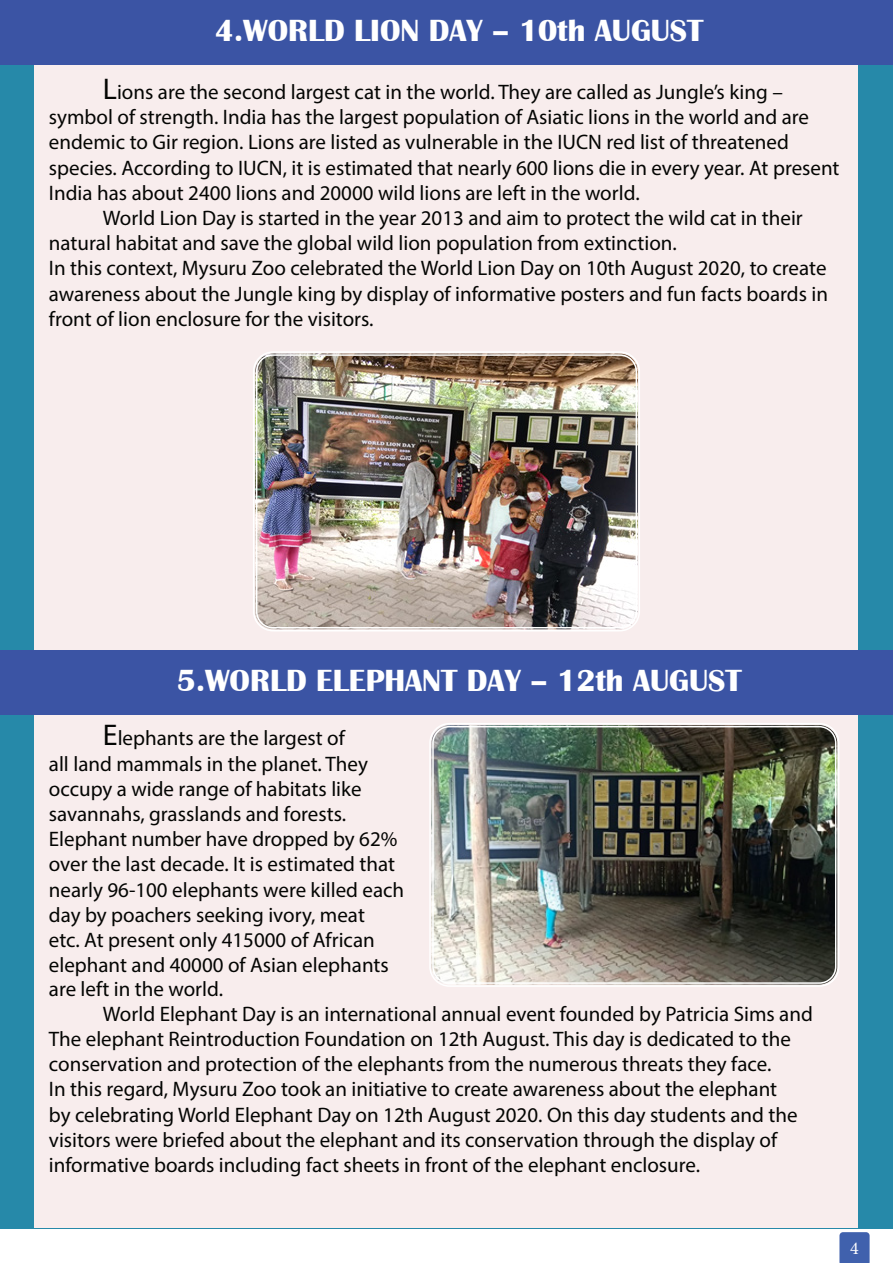
<style>
.page{position:relative;width:893px;height:1263px;background:#fff}
.page>*{position:absolute;margin:0;border:0;box-sizing:border-box;transform-origin:0 0}
.t1{font:700 31.5px "Britannic";color:#fff}
.t2{font:21px/25.2px "Myriad Pro";color:#040503}
.t3{font:18px "Minion Pro";color:#fff}
.s1{font-size:30px}
</style>
<div class="page">
<svg style="left:839px;top:1232px;width:31px;height:31px"></svg>
<div style="left:1px;top:0;width:892px;height:1228px;background:#2689a9"></div>
<div style="left:35px;top:35px;width:823px;height:1193px;background:#f8eded"></div>
<img style="left:255px;top:354px;width:383px;height:275px">
<div style="left:253px;top:351px;width:387px;height:280px;border:1px solid #fff;border-radius:20px"></div>
<div style="left:256px;top:354px;width:381px;height:274px;border:1px solid #fff;border-radius:16px"></div>
<div style="left:1px;top:651px;width:892px;height:64px;background:#3b54a4"></div>
<div style="left:1px;top:0;width:892px;height:64px;background:#3b54a4"></div>
<img style="left:431px;top:725px;width:406px;height:259px">
<div style="left:429px;top:723px;width:410px;height:264px;border:1px solid #fff;border-radius:20px"></div>
<div style="left:432px;top:726px;width:404px;height:258px;border:1px solid #fff;border-radius:16px"></div>
<p class="t1" style="left:215px;top:13px;width:490px">4.WORLD LION DAY – 10th AUGUST</p>
<p class="t2" style="left:49px;top:79px;width:792px;text-indent:54px"><span class="s1">L</span>ions are the second largest cat in the world. They are called as Jungle’s king – symbol of strength. India has the largest population of Asiatic lions in the world and are endemic to Gir region. Lions are listed as vulnerable in the IUCN red list of threatened species. According to IUCN, it is estimated that nearly 600 lions die in every year. At present India has about 2400 lions and 20000 wild lions are left in the world.</p>
<p class="t2" style="left:49px;top:205px;width:755px;text-indent:54px">World Lion Day is started in the year 2013 and aim to protect the wild cat in their natural habitat and save the global wild lion population from extinction.</p>
<p class="t2" style="left:49px;top:255px;width:781px;text-align:justify">In this context, Mysuru Zoo celebrated the World Lion Day on 10th August 2020, to create awareness about the Jungle king by display of informative posters and fun facts boards in front of lion enclosure for the visitors.</p>
<p class="t1" style="left:177px;top:663px;width:566px">5.WORLD ELEPHANT DAY – 12th AUGUST</p>
<p class="t2" style="left:49px;top:725px;width:357px;text-indent:54px"><span class="s1">E</span>lephants are the largest of<br>all land mammals in the planet. They occupy a wide range of habitats like savannahs, grasslands and forests.<br>Elephant number have dropped by 62% over the last decade. It is estimated that nearly 96-100 elephants were killed each day by poachers seeking ivory, meat<br>etc. At present only 415000 of African elephant and 40000 of Asian elephants</p>
<p class="t2" style="left:49px;top:975px;width:176px">are left in the world.</p>
<p class="t2" style="left:49px;top:1001px;width:765px;text-indent:54px">World Elephant Day is an international annual event founded by Patricia Sims and<br>The elephant Reintroduction Foundation on 12th August. This day is dedicated to the conservation and protection of the elephants from the numerous threats they face.</p>
<p class="t2" style="left:49px;top:1076px;width:750px">In this regard, Mysuru Zoo took an initiative to create awareness about the elephant by celebrating World Elephant Day on 12th August 2020. On this day students and the visitors were briefed about the elephant and its conservation through the display of informative boards including fact sheets in front of the elephant enclosure.</p>
<p class="t3" style="left:850px;top:1236px;width:10px">4</p>
</div>
